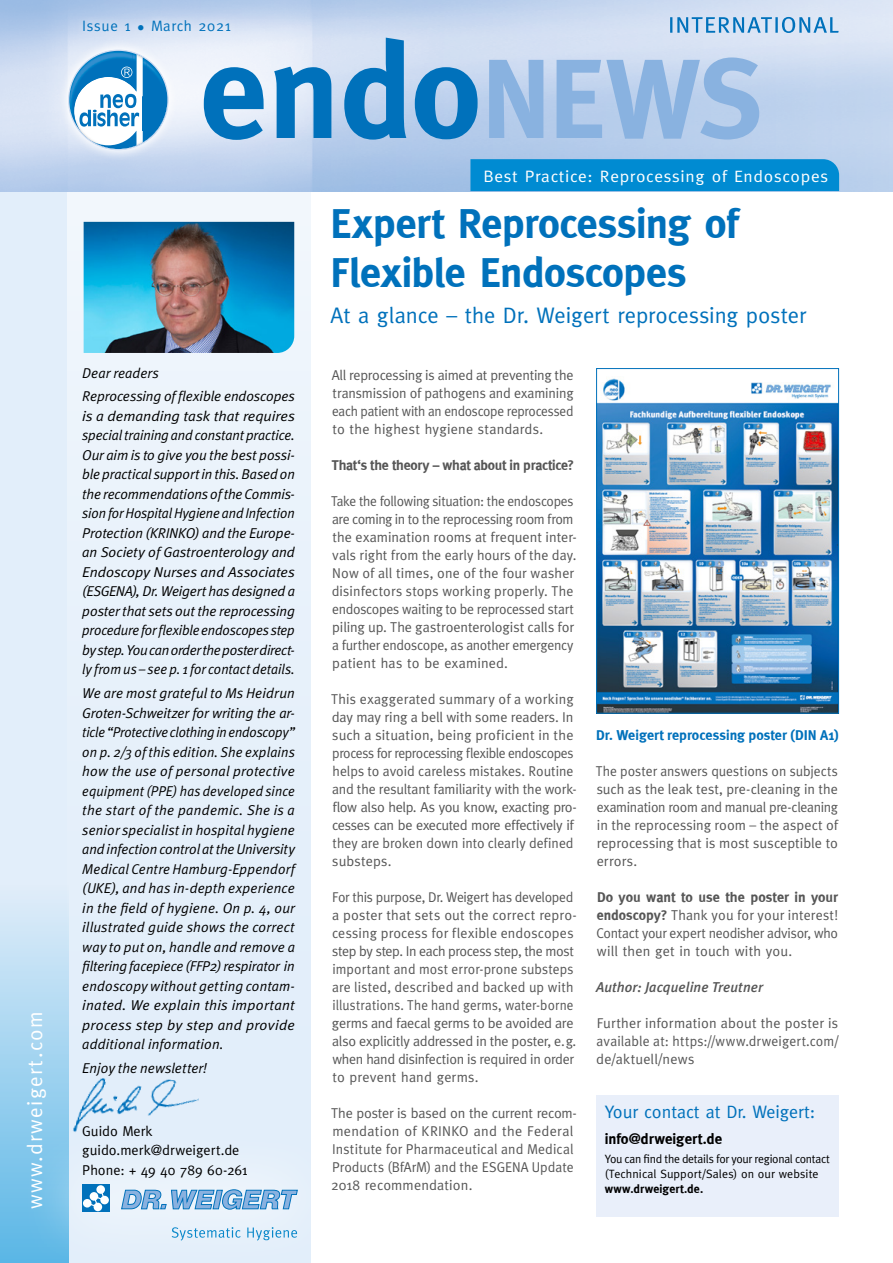
<style>
.page{position:relative;width:893px;height:1263px;background:#fff}
.page>*{position:absolute;margin:0;border:0;box-sizing:border-box;transform-origin:0 0}
.t1{font:700 42px/49.5px "Meta";letter-spacing:-.01em;color:#0071bb}
.t2{font:22.5px "Meta";color:#0071bb}
.t3{font:21px "Meta";letter-spacing:.07em;color:#fff}
.t4{font:18px "Meta";color:#0071bb}
.t5{font:16.5px "Meta";letter-spacing:.04em;color:#fff;scale:1.05 1}
.t6{font:700 15px "Meta";color:#000}
.t7{font:15px "Meta";letter-spacing:.05em;color:#0071bb}
.t8{font:14.25px/18px "Meta";color:#565656;text-align:justify}
.t9{font:italic 14.25px/19.5px "Meta Plus Normal";color:#000}
.t10{font:14.25px/18px "Meta";color:#565656;scale:.96 1}
.t11{font:italic 14.25px/19.5px "Meta Plus Normal";color:#000;text-align:justify;scale:1.07 1}
.t12{font:14.25px/18px "Meta";color:#565656;scale:.95 1}
.t13{font:14.25px/19.5px "Meta";letter-spacing:.005em;color:#000}
.t14{font:700 14.25px "Meta";letter-spacing:-.02em;color:#565656}
.t15{font:700 14.25px "Meta";letter-spacing:.005em;color:#0071bb}
.t16{font:italic 500 14.25px "Meta Plus";letter-spacing:.005em;color:#565656}
.t17{font:12px/15px "Meta";letter-spacing:-.005em;color:#000}
.t18{font:700 12px "Meta";letter-spacing:.01em;color:#000}
.s1{font-weight:700}
</style>
<div class="page">
<div style="left:0;top:0;width:311px;height:1263px;background:#dfedfa"></div>
<div style="left:67px;top:0;width:244px;height:1263px;background:#e7f0fa"></div>
<div style="left:0;top:884px;width:68px;height:379px;background:linear-gradient(to bottom,#e1edf9,#5ab6e6)"></div>
<img style="left:84px;top:222px;width:210px;height:131px">
<img style="left:0;top:0;width:893px;height:191px">
<svg style="left:58px;top:39px;width:121px;height:122px"></svg>
<svg style="left:69px;top:51px;width:98px;height:98px"></svg>
<div style="left:74px;top:12px;width:165px;height:29px;background:#fff;opacity:.75"></div>
<svg style="left:489px;top:57px;width:270px;height:83px;background:#a1c0e6"></svg>
<svg style="left:204px;top:38px;width:274px;height:102px"></svg>
<svg style="left:24px;top:1126px;width:274px;height:137px"></svg>
<div style="left:82px;top:1184px;width:28px;height:28px;background:#0071bb"></div>
<svg style="left:83px;top:1185px;width:26px;height:26px"></svg>
<svg style="left:121px;top:1189px;width:177px;height:23px"></svg>
<svg style="left:172px;top:1227px;width:125px;height:13px"></svg>
<svg style="left:670px;top:17px;width:169px;height:16px;background:#90bde1"></svg>
<div style="left:470px;top:159px;width:369px;height:32px;background:#008bd2"></div>
<img style="left:55px;top:1062px;width:154px;height:99px">
<div style="left:596px;top:1095px;width:243px;height:122px;background:#e9effa"></div>
<img style="left:598px;top:378px;width:239px;height:333px">
<div style="left:596px;top:368px;width:243px;height:345px;border:1px solid #0071bb"></div>
<p class="t7" style="left:82px;top:17px;width:150px">Issue 1 • March 2021</p>
<h3 class="t3" style="left:23px;top:1209px;width:199px;rotate:-90deg">www.drweigert.com</h3>
<p class="t9" style="left:82px;top:361px;width:214px;line-height:23.7px">Dear readers<br>Reprocessing of flexible endoscopes</p>
<p class="t11" style="left:82px;top:406px;width:200px">is a demanding task that requires special training and constant practice.<br>Our aim is to give you the best possi&shy;ble practical support in this. Based on the recommendations of the Commis&shy;sion for Hospital Hygiene and Infection Protection (KRINKO) and the Europe&shy;an Society of Gastroenterology and Endoscopy Nurses and Associates (ESGENA), Dr. Weigert has designed a poster that sets out the reprocessing procedure for flexible endoscopes step by step. You can order the poster direct&shy;ly from us – see p. 1 for contact details.</p>
<p class="t9" style="left:82px;top:683px;width:214px;text-align:justify">We are most grateful to Ms Heidrun Groten-Schweitzer for writing the ar&shy;ticle “Protective clothing in endoscopy” on p. 2/3 of this edition. She explains how the use of personal protective equipment (PPE) has developed since the start of the pandemic. She is a senior specialist in hospital hygiene and infection control at the University Medical Centre Hamburg-Eppendorf (UKE), and has in-depth experience in the field of hygiene. On p. 4, our illustrated guide shows the correct way to put on, handle and remove a filtering facepiece (FFP2) respirator in endoscopy without getting contam&shy;inated. We explain this important process step by step and provide additional information.</p>
<p class="t9" style="left:82px;top:1058px;width:126px">Enjoy the newsletter!</p>
<p class="t13" style="left:82px;top:1121px;width:167px">Guido Merk guido.merk@drweigert.de<br>Phone: + 49 40 789 60-261</p>
<p class="t5" style="left:484px;top:167px;width:330px">Best Practice: Reprocessing of Endoscopes</p>
<h1 class="t1" style="left:331px;top:198px;width:409px">Expert Reprocessing of<br>Flexible Endoscopes</h1>
<h2 class="t2" style="left:331px;top:302px;width:477px">At a glance – the Dr. Weigert reprocessing poster</h2>
<p class="t8" style="left:332px;top:366px;width:243px">All reprocessing is aimed at preventing the transmission of pathogens and examining each patient with an endoscope reprocessed to the highest hygiene standards.</p>
<p class="t14" style="left:332px;top:457px;width:244px">That‘s the theory – what about in practice?</p>
<p class="t12" style="left:331px;top:492px;width:260px">Take the following situation: the endoscopes are coming in to the reprocessing room from the examination rooms at frequent inter&shy;vals right from the early hours of the day.<br>Now of all times, one of the four washer disinfectors stops working properly. The endoscopes waiting to be reprocessed start piling up. The gastroenterologist calls for a further endoscope, as another emergency patient has to be examined.</p>
<p class="t8" style="left:331px;top:690px;width:247px;text-align:left">This exaggerated summary of a working day may ring a bell with some readers. In such a situation, being proficient in the process for reprocessing flexible endoscopes helps to avoid careless mistakes. Routine and the resultant familiarity with the work&shy;flow also help. As you know, exacting pro&shy;cesses can be executed more effectively if they are broken down into clearly defined substeps.</p>
<p class="t10" style="left:332px;top:888px;width:257px">For this purpose, Dr. Weigert has developed a poster that sets out the correct repro&shy;cessing process for flexible endoscopes step by step. In each process step, the most important and most error-prone substeps are listed, described and backed up with illustrations. The hand germs, water-borne germs and faecal germs to be avoided are also explicitly addressed in the poster, e.g. when hand disinfection is required in order to prevent hand germs.</p>
<p class="t8" style="left:331px;top:1104px;width:247px;text-align:left">The poster is based on the current recom&shy;mendation of KRINKO and the Federal Institute for Pharmaceutical and Medical Products (BfArM) and the ESGENA Update 2018 recommendation.</p>
<p class="t15" style="left:596px;top:727px;width:244px">Dr. Weigert reprocessing poster (DIN A1)</p>
<p class="t10" style="left:596px;top:762px;width:254px;text-align:justify">The poster answers questions on subjects such as the leak test, pre-cleaning in the examination room and manual pre-cleaning in the reprocessing room – the aspect of reprocessing that is most susceptible to errors.</p>
<p class="t8" style="left:596px;top:888px;width:243px"><span class="s1">Do you want to use the poster in your endoscopy?</span> Thank you for your interest!<br>Contact your expert neodisher advisor, who will then get in touch with you.</p>
<p class="t16" style="left:596px;top:979px;width:168px">Author: Jacqueline Treutner</p>
<p class="t8" style="left:596px;top:1014px;width:244px">Further information about the poster is available at: https://www.drweigert.com/ de/aktuell/news</p>
<p class="t4" style="left:605px;top:1101px;width:212px">Your contact at Dr. Weigert:</p>
<p class="t6" style="left:605px;top:1130px;width:119px">info@drweigert.de</p>
<p class="t17" style="left:605px;top:1151px;width:227px">You can find the details for your regional contact (Technical Support/Sales) on our website</p>
<p class="t18" style="left:605px;top:1182px;width:100px">www.drweigert.de.</p>
</div>
